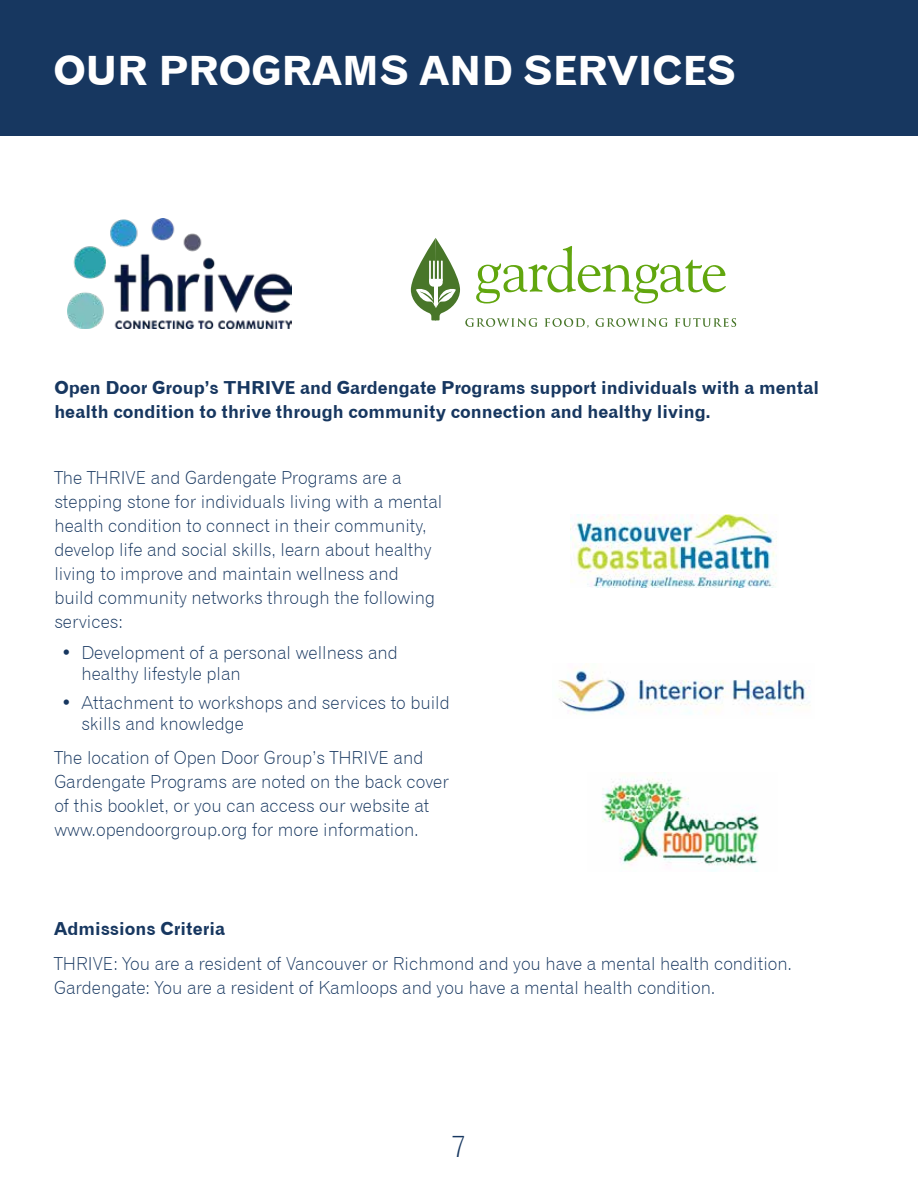
<style>
.page{position:relative;width:918px;height:1188px;background:#fff}
.page>*{position:absolute;margin:0;border:0;box-sizing:border-box;transform-origin:0 0}
.t1{font:40.5px "Gothic 720 BT Bold B";color:#fff}
.t2{font:30px "Gothic 720 BT Light B";color:#173760}
.t3{font:18px/24px "Gothic 720 BT Light B";color:#173760}
.t4{font:18px/24px "Gothic 720 BT Bold B";color:#173760}
</style>
<div class="page">
<div style="left:0;top:0;width:918px;height:136px;background:#173760"></div>
<img style="left:68px;top:218px;width:224px;height:110px">
<svg style="left:411px;top:238px;width:325px;height:90px"></svg>
<hr style="left:434px;top:286px;width:4px;height:19px;background:#fff">
<img style="left:570px;top:514px;width:207px;height:74px">
<img style="left:557px;top:664px;width:253px;height:51px">
<img style="left:602px;top:772px;width:157px;height:100px">
<h1 class="t1" style="left:54px;top:46px;width:684px">OUR PROGRAMS AND SERVICES</h1>
<p class="t4" style="left:54px;top:376px;width:766px">Open Door Group’s THRIVE and Gardengate Programs support individuals with a mental health condition to thrive through community connection and healthy living.</p>
<p class="t3" style="left:54px;top:465px;width:390px">The THRIVE and Gardengate Programs are a stepping stone for individuals living with a mental health condition to connect in their community, develop life and social skills, learn about healthy living to improve and maintain wellness and build community networks through the following services:</p>
<p class="t3" style="left:81px;top:641px;width:318px;line-height:21.6px;text-indent:-20px">• Development of a personal wellness and healthy lifestyle plan</p>
<p class="t3" style="left:81px;top:691px;width:370px;line-height:21.6px;text-indent:-20px">• Attachment to workshops and services to build skills and knowledge</p>
<p class="t3" style="left:54px;top:745px;width:396px">The location of Open Door Group’s THRIVE and Gardengate Programs are noted on the back cover of this booklet, or you can access our website at www.opendoorgroup.org for more information.</p>
<p class="t4" style="left:54px;top:916px;width:173px">Admissions Criteria</p>
<p class="t3" style="left:54px;top:952px;width:739px">THRIVE: You are a resident of Vancouver or Richmond and you have a mental health condition.<br>Gardengate: You are a resident of Kamloops and you have a mental health condition.</p>
<h2 class="t2" style="left:451px;top:1128px;width:17px">7</h2>
</div>
